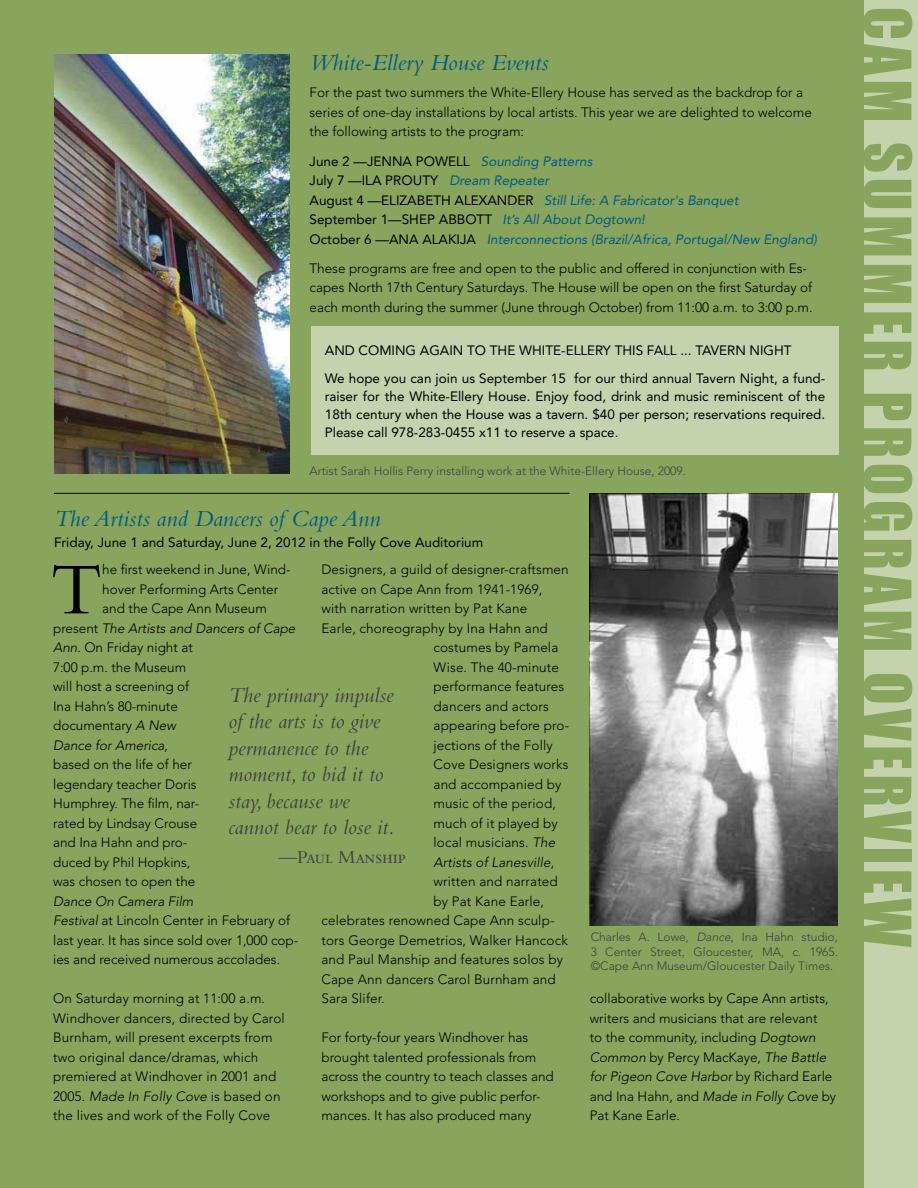
<style>
.page{position:relative;width:918px;height:1188px;background:#fff}
.page>*{position:absolute;margin:0;border:0;box-sizing:border-box;transform-origin:0 0}
.t1{font:76.2px "Bembo Std";color:#000}
.t2{font:60px "Impact";letter-spacing:.075em;color:#88a45d}
.t3{font:italic 24px "Bembo Std";color:#005a84}
.t4{font:italic 22.05px/26.5px "Bembo Std";color:#414042}
.t5{font:18.9px "Bembo Std";letter-spacing:-.02em;color:#414042}
.t6{font:300 13.5px/19.5px "Avenir LT Std";color:#000}
.t7{font:13.5px/19.5px "Avenir LT Std";color:#000}
.t8{font:italic 13.5px/19.5px "Avenir LT Std";color:#005a84}
.t9{font:italic 300 13.5px "Avenir LT Std";color:#000}
.t10{font:300 12px/14.4px "Avenir LT Std";color:#414042;text-align:justify}
.s1{font-style:italic;color:#005a84}
.s2{font-style:normal;color:#000}
.s3{font-style:italic}
.s4{font-style:normal}
</style>
<div class="page">
<div style="left:0;top:0;width:864px;height:1188px;background:#88a45d"></div>
<hr style="left:54px;top:493px;width:516px;height:1px;background:#000">
<img style="left:54px;top:54px;width:235px;height:420px">
<img style="left:590px;top:493px;width:248px;height:432px">
<div style="left:864px;top:0;width:54px;height:1188px;background:#c4d2ae"></div>
<div style="left:311px;top:326px;width:528px;height:129px;background:#c4d2ae"></div>
<h3 class="t3" style="left:310px;top:49px;width:241px">White-Ellery House Events</h3>
<p class="t6" style="left:310px;top:83px;width:504px">For the past two summers the White-Ellery House has served as the backdrop for a series of one-day installations by local artists. This year we are delighted to welcome the following artists to the program:</p>
<p class="t7" style="left:310px;top:151px;width:430px">June 2 —Jenna Powell <span class="s1">Sounding Patterns<br></span>July 7 —Ila Prouty <span class="s1">Dream Repeater<br></span>August 4 —Eli zabeth Alexander <span class="s1">Still Life: A Fabricator's Banquet </span>September 1—SHEP ABBOTT</p>
<p class="t8" style="left:310px;top:210px;width:509px;text-indent:193px">It’s All About Dogtown!<br><span class="s2">October 6 —Ana Alakij a</span> Interconnections (Brazil/Africa, Portugal/New England)</p>
<p class="t6" style="left:310px;top:258px;width:505px">These programs are free and open to the public and offered in conjunction with Es&shy;capes North 17th Century Saturdays. The House will be open on the first Saturday of each month during the summer (June through October) from 11:00 a.m. to 3:00 p.m.</p>
<p class="t7" style="left:325px;top:341px;width:11px">AND</p>
<p class="t7" style="left:359px;top:341px;width:141px">COMING AGAIN TO THE</p>
<p class="t7" style="left:519px;top:341px;width:144px">White-Ellery TH IS FALL</p>
<p class="t7" style="left:325px;top:336px;width:502px;line-height:27.8px;text-indent:356px">... tavern nig ht<br>We hope you can join us September 15 for our third annual Tavern N ight, a fund-</p>
<p class="t7" style="left:325px;top:387px;width:502px;line-height:18px;text-align:justify">raiser for the White-Ellery House. Enjoy food, drink and music reminiscent of the 18th century when the H ouse was a tavern. $40 per person; reservations required.<br>Please call 978-283-0455 x11 to reserve a space.</p>
<p class="t10" style="left:310px;top:464px;width:378px">Artist Sarah Hollis Perry installing work at the White-Ellery House, 2009.</p>
<h3 class="t3" style="left:54px;top:505px;width:328px">The Artists and Dancers of Cape Ann</h3>
<p class="t7" style="left:54px;top:533px;width:431px">Friday, June 1 and Saturday, June 2, 2012 in the Folly Cove Auditorium</p>
<h1 class="t1" style="left:51px;top:545px;width:53px">T</h1>
<p class="t6" style="left:102px;top:560px;width:190px">he first weekend in June, Wind-</p>
<p class="t6" style="left:321px;top:560px;width:249px">Designers, a guild of designer-craftsmen</p>
<p class="t6" style="left:321px;top:579px;width:222px">active on Cape Ann from 1941-1969,</p>
<p class="t6" style="left:321px;top:599px;width:207px">with narration written by Pat Kane</p>
<p class="t6" style="left:321px;top:619px;width:228px">Earle, choreography by Ina Hahn and</p>
<p class="t6" style="left:434px;top:638px;width:126px">costumes by Pamela</p>
<p class="t6" style="left:434px;top:657px;width:127px">Wise. The 40-minute</p>
<p class="t6" style="left:434px;top:677px;width:132px">performance features</p>
<p class="t6" style="left:434px;top:696px;width:117px">dancers and actors</p>
<p class="t6" style="left:434px;top:716px;width:137px">appearing before pro-</p>
<p class="t6" style="left:434px;top:735px;width:121px">jections of the Folly</p>
<p class="t6" style="left:434px;top:755px;width:137px">Cove Designers works</p>
<p class="t6" style="left:434px;top:774px;width:129px">and accompanied by</p>
<p class="t6" style="left:434px;top:794px;width:124px">music of the period,</p>
<p class="t6" style="left:434px;top:813px;width:126px">much of it played by</p>
<p class="t6" style="left:434px;top:833px;width:123px">local musicians. <span class="s3">The</span></p>
<p class="t9" style="left:434px;top:854px;width:122px">Artists of Lanesville<span class="s4">,</span></p>
<p class="t6" style="left:434px;top:872px;width:126px">written and narrated</p>
<p class="t6" style="left:434px;top:891px;width:112px">by Pat Kane Earle,</p>
<p class="t6" style="left:321px;top:911px;width:235px">celebrates renowned Cape Ann sculp-</p>
<p class="t6" style="left:321px;top:930px;width:248px">tors George Demetrios, Walker Hancock</p>
<p class="t6" style="left:321px;top:950px;width:243px">and Paul Manship and features solos by</p>
<p class="t6" style="left:321px;top:969px;width:236px">Cape Ann dancers Carol Burnham and</p>
<p class="t6" style="left:321px;top:989px;width:65px">Sara Slifer.</p>
<p class="t6" style="left:321px;top:1028px;width:234px">For forty-four years Windhover has brought talented professionals from across the country to teach classes and workshops and to give public perfor&shy;mances. It has also produced many</p>
<p class="t6" style="left:102px;top:580px;width:178px">hover Performing Arts Center</p>
<p class="t6" style="left:102px;top:599px;width:166px">and the Cape Ann Museum</p>
<p class="t9" style="left:53px;top:620px;width:244px"><span class="s4">present</span> The Artists and Dancers of Cape</p>
<p class="t6" style="left:53px;top:638px;width:141px"><span class="s3">Ann</span>. On Friday night at</p>
<p class="t6" style="left:53px;top:657px;width:135px">7:00 p.m. the Museum</p>
<p class="t6" style="left:53px;top:677px;width:138px">will host a screening of</p>
<p class="t6" style="left:53px;top:696px;width:126px">Ina Hahn’s 80-minute</p>
<p class="t6" style="left:53px;top:716px;width:124px">documentary <span class="s3">A New</span></p>
<p class="t9" style="left:53px;top:737px;width:117px">Dance for America,</p>
<p class="t6" style="left:53px;top:755px;width:148px">based on the life of her legendary teacher Doris<br>Humphrey. The film, nar&shy;rated by Lindsay Crouse and Ina Hahn and pro&shy;duced by Phil Hopkins, was chosen to open the</p>
<p class="t6" style="left:53px;top:891px;width:247px"><span class="s3">Dance On Camera Film<br>Festival</span> at Lincoln Center in February of last year. It has since sold over 1,000 cop&shy;ies and received numerous accolades.</p>
<p class="t6" style="left:53px;top:989px;width:233px">On Saturday morning at 11:00 a.m.<br>Windhover dancers, directed by Carol Burnham, will present excerpts from two original dance/dramas, which premiered at Windhover in 2001 and 2005. <span class="s3">Made In Folly Cove</span> is based on the lives and work of the Folly Cove</p>
<h3 class="t4" style="left:229px;top:681px;width:168px">The primary impulse of the arts is to give permanence to the moment, to bid it to stay, because we cannot bear to lose it.</h3>
<h3 class="t5" style="left:278px;top:846px;width:129px">—Paul Manship</h3>
<p class="t10" style="left:591px;top:930px;width:249px">Charles A. Lowe, <span class="s3">Dance</span>, Ina Hahn studio, 3 Center Street, Gloucester, MA, c. 1965. ©Cape Ann Museum/Gloucester Daily Times.</p>
<p class="t6" style="left:590px;top:989px;width:248px">collaborative works by Cape Ann artists, writers and musicians that are relevant<br>to the community, including <span class="s3">Dogtown Common</span> by Percy MacKaye, <span class="s3">The Battle for Pigeon Cove Harbor</span> by Richard Earle and Ina Hahn, and <span class="s3">Made in Folly Cove</span> by Pat Kane Earle.</p>
<h2 class="t2" style="left:934px;top:7px;width:942px;rotate:90deg">CAM SUMMER PROGRAM OVERVIEW</h2>
</div>
